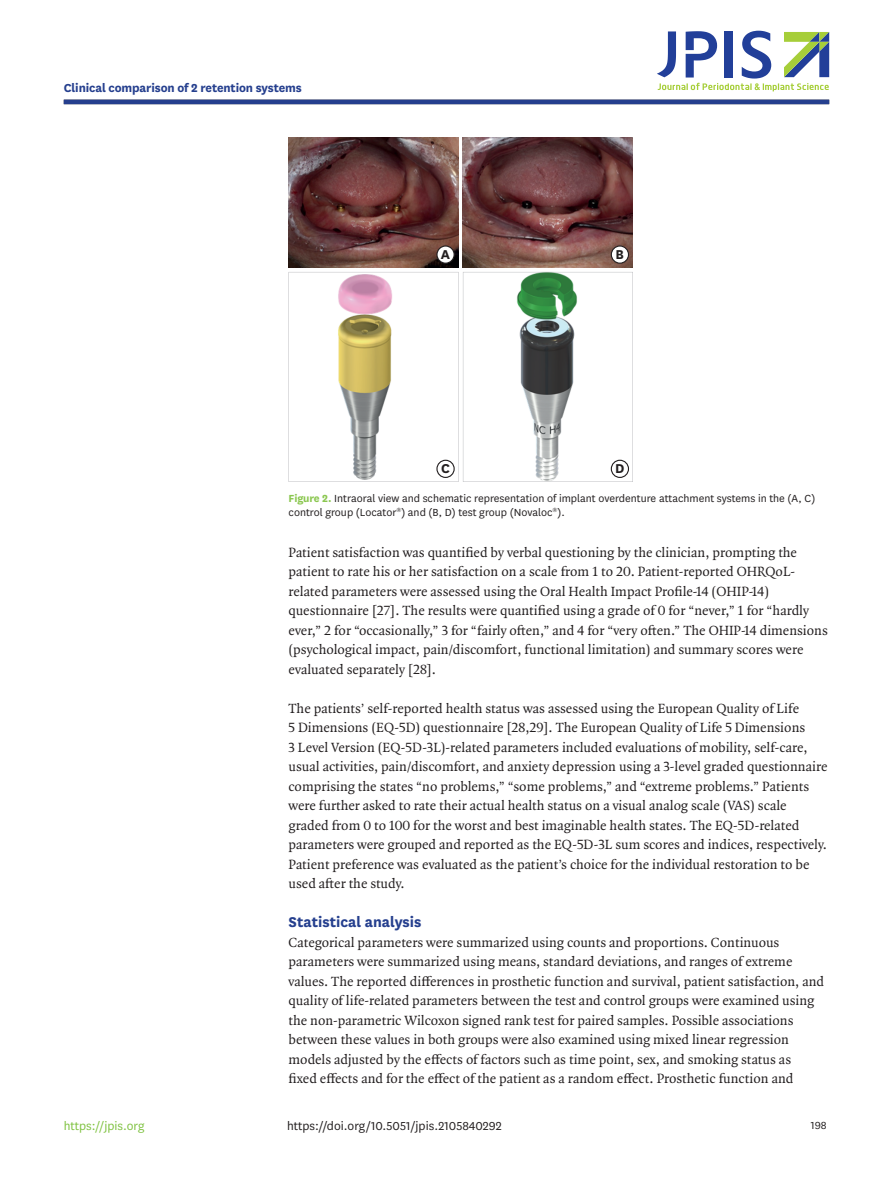
<style>
.page{position:relative;width:893px;height:1191px;background:#fff}
.page>*{position:absolute;margin:0;border:0;box-sizing:border-box;transform-origin:0 0}
.body_title2{font:700 16.5px "National";color:#253f8e}
.t1{font:700 15px "National";color:#231f20}
.body_p{font:14.25px/19.5px "Quadraat OT";color:#231f20}
.body_p_first{font:14.25px/19.5px "Quadraat OT";color:#231f20}
.doi_running_footer{font:13.5px "National";color:#231f20}
.alt-title-type{font:700 13.5px "National";letter-spacing:-.01em;color:#253f8e}
.url{font:13.5px "National";color:#7fc241}
.fig_caption{font:12px/13.5px "National";color:#231f20}
.s1{font-weight:700;color:#8bc750}
</style>
<div class="page">
<hr style="left:64px;top:100px;width:765px;height:4px;background:#253f8e">
<svg style="left:657px;top:31px;width:172px;height:60px"></svg>
<img style="left:463px;top:137px;width:170px;height:131px">
<img style="left:289px;top:137px;width:170px;height:131px">
<svg style="left:289px;top:272px;width:344px;height:210px"></svg>
<div style="left:437px;top:246px;width:17px;height:17px;background:#fff;border-radius:50%"></div>
<div style="left:436px;top:245px;width:19px;height:19px;border:1px solid #231f20;border-radius:50%"></div>
<div style="left:611px;top:246px;width:17px;height:17px;background:#fff;border-radius:50%"></div>
<div style="left:611px;top:245px;width:18px;height:19px;border:1px solid #231f20;border-radius:50%"></div>
<div style="left:437px;top:460px;width:17px;height:17px;background:#fff;border-radius:50%"></div>
<div style="left:436px;top:460px;width:19px;height:18px;border:1px solid #231f20;border-radius:50%"></div>
<div style="left:611px;top:460px;width:17px;height:17px;background:#fff;border-radius:50%"></div>
<div style="left:611px;top:460px;width:18px;height:18px;border:1px solid #231f20;border-radius:50%"></div>
<p class="alt-title-type" style="left:64px;top:78px;width:240px">Clinical comparison of 2 retention systems</p>
<p class="t1" style="left:441px;top:243px;width:11px">A</p>
<p class="t1" style="left:616px;top:243px;width:10px">B</p>
<p class="t1" style="left:441px;top:457px;width:10px">C</p>
<p class="t1" style="left:615px;top:457px;width:11px">D</p>
<p class="fig_caption" style="left:289px;top:491px;width:528px"><span class="s1">Figure 2.</span> Intraoral view and schematic representation of implant overdenture attachment systems in the (A, C) control group (Locator<sup>®</sup>) and (B, D) test group (Novaloc<sup>®</sup>).</p>
<p class="body_p" style="left:289px;top:542px;width:541px">Patient satisfaction was quantified by verbal questioning by the clinician, prompting the patient to rate his or her satisfaction on a scale from 1 to 20. Patient-reported OHRQoL&shy;related parameters were assessed using the Oral Health Impact Profile-14 (OHIP-14) questionnaire [27]. The results were quantified using a grade of 0 for “never,” 1 for “hardly ever,” 2 for “occasionally,” 3 for “fairly often,” and 4 for “very often.” The OHIP-14 dimensions (psychological impact, pain/discomfort, functional limitation) and summary scores were evaluated separately [28].</p>
<p class="body_p" style="left:289px;top:698px;width:540px">The patients’ self-reported health status was assessed using the European Quality of Life<br>5 Dimensions (EQ-5D) questionnaire [28,29]. The European Quality of Life 5 Dimensions<br>3 Level Version (EQ-5D-3L)-related parameters included evaluations of mobility, self-care, usual activities, pain/discomfort, and anxiety depression using a 3-level graded questionnaire comprising the states “no problems,” “some problems,” and “extreme problems.” Patients were further asked to rate their actual health status on a visual analog scale (VAS) scale graded from 0 to 100 for the worst and best imaginable health states. The EQ-5D-related parameters were grouped and reported as the EQ-5D-3L sum scores and indices, respectively.<br>Patient preference was evaluated as the patient’s choice for the individual restoration to be used after the study.</p>
<p class="body_title2" style="left:289px;top:910px;width:134px">Statistical analysis</p>
<p class="body_p_first" style="left:289px;top:932px;width:537px">Categorical parameters were summarized using counts and proportions. Continuous parameters were summarized using means, standard deviations, and ranges of extreme values. The reported differences in prosthetic function and survival, patient satisfaction, and quality of life-related parameters between the test and control groups were examined using the non-parametric Wilcoxon signed rank test for paired samples. Possible associations between these values in both groups were also examined using mixed linear regression models adjusted by the effects of factors such as time point, sex, and smoking status as<br>fixed effects and for the effect of the patient as a random effect. Prosthetic function and</p>
<p class="url" style="left:64px;top:1116px;width:82px">https://jpis.org</p>
<p class="doi_running_footer" style="left:287px;top:1116px;width:216px">https://doi.org/10.5051/jpis.2105840292</p>
<p class="fig_caption" style="left:811px;top:1118px;width:17px">198</p>
</div>
